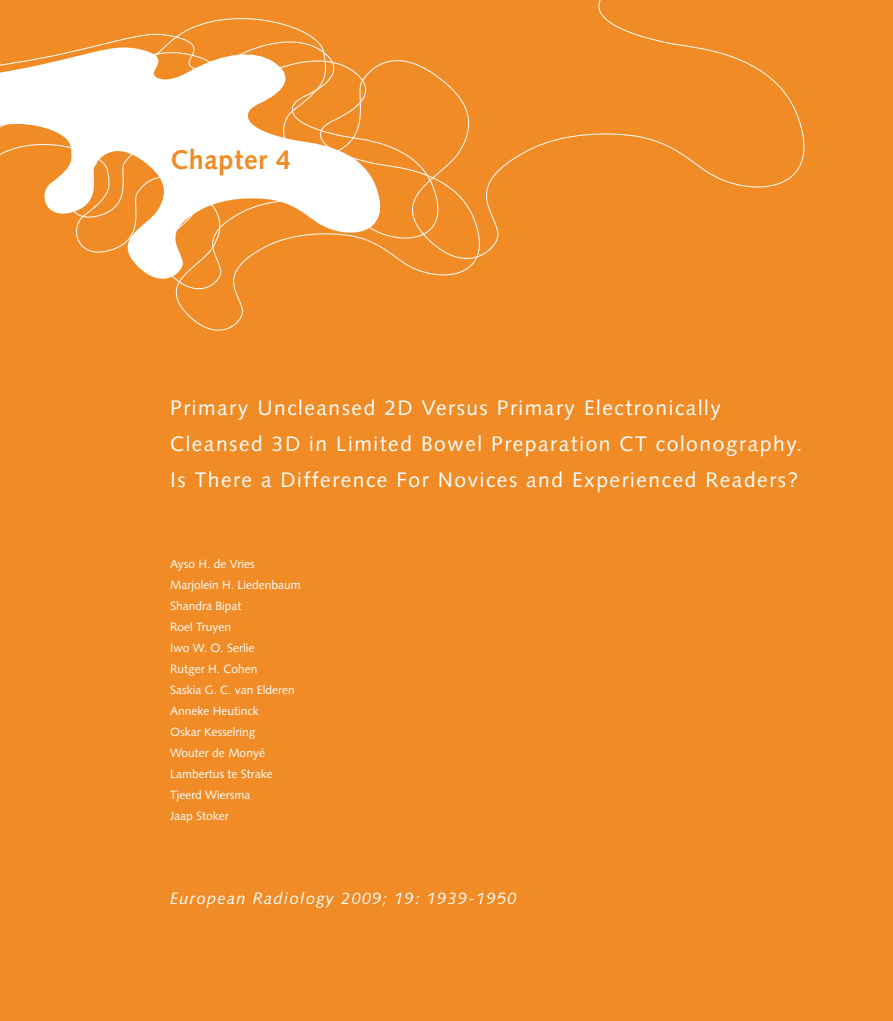
<style>
.page{position:relative;width:893px;height:1021px;background:#fff}
.page>*{position:absolute;margin:0;border:0;box-sizing:border-box;transform-origin:0 0}
.t1{font:700 27px "Syntax";letter-spacing:.025em;color:#f08b25}
.t2{font:21px/36px "Syntax";letter-spacing:.075em;color:#fff}
.t3{font:italic 16.5px "Syntax";letter-spacing:.075em;color:#fff}
.t4{font:12px/21px "Syntax";color:#fff}
</style>
<div class="page">
<div style="left:0;top:0;width:893px;height:1020px;background:#f08b25"></div>
<svg style="left:0;top:0;width:805px;height:331px"></svg>
<h1 class="t1" style="left:170px;top:144px;width:122px">Chapter 4</h1>
<h2 class="t2" style="left:170px;top:389px;width:634px">Primary Uncleansed 2D Versus Primary Electronically<br>Cleansed 3D in Limited Bowel Preparation CT colonography.<br>Is There a Difference For Novices and Experienced Readers?</h2>
<p class="t4" style="left:170px;top:553px;width:132px">Ayso H. de Vries<br>Marjolein H. Liedenbaum<br>Shandra Bipat<br>Roel Truyen<br>Iwo W. O. Serlie<br>Rutger H. Cohen<br>Saskia G. C. van Elderen<br>Anneke Heutinck<br>Oskar Kesselring<br>Wouter de Monyé<br>Lambertus te Strake<br>Tjeerd Wiersma<br>Jaap Stoker</p>
<h3 class="t3" style="left:170px;top:888px;width:348px">European Radiology 2009; 19: 1939-1950</h3>
</div>
